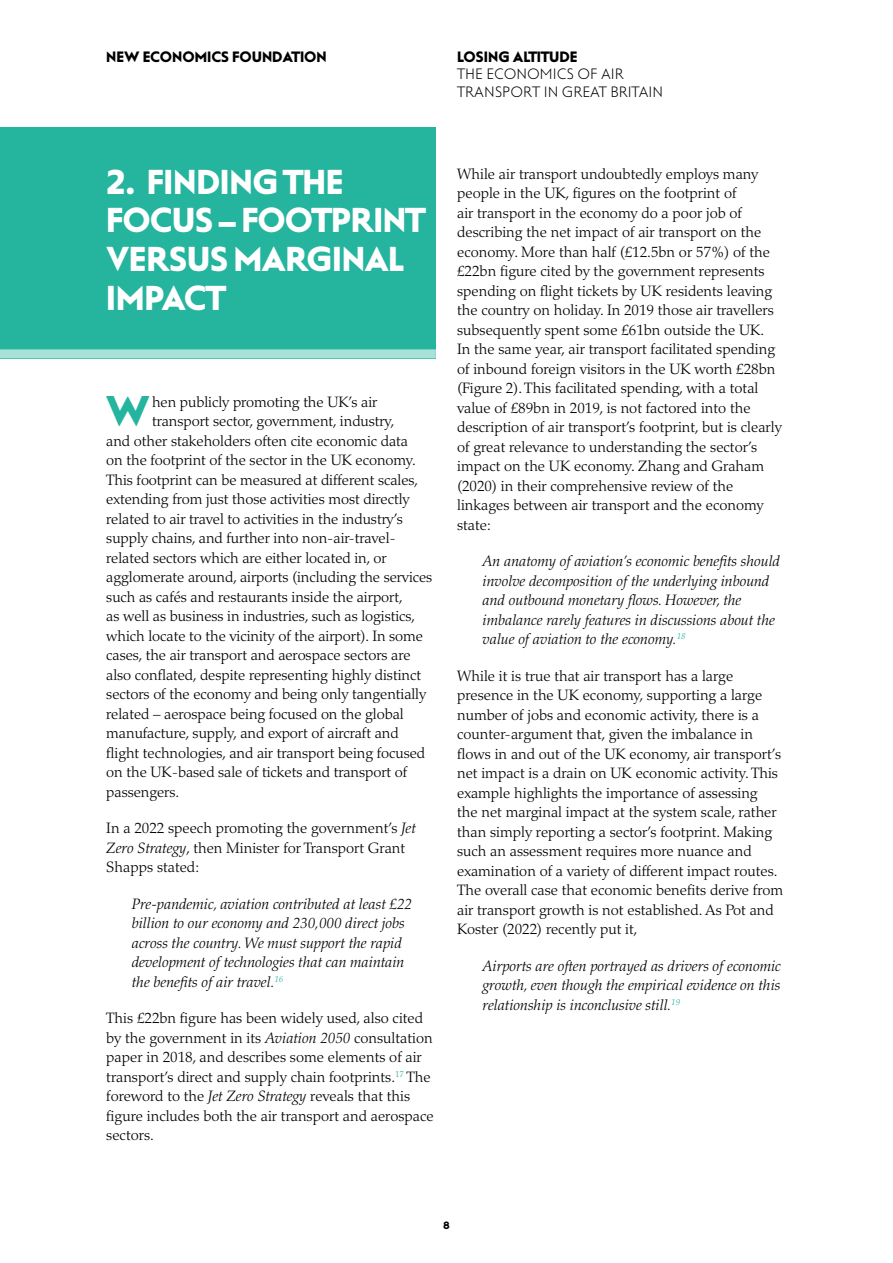
<style>
.page{position:relative;width:893px;height:1263px;background:#fff}
.page>*{position:absolute;margin:0;border:0;box-sizing:border-box;transform-origin:0 0}
.BODY-_drop_cap{font:42.9px "Steagal Bo";color:#25b49e}
.Newchapter_top{font:34.5px/39px "Steagal Bo";letter-spacing:-.005em;color:#fff}
.BODY{font:300 15px/19.5px "Palatino LT Std";color:#000}
.BODY-_drop_cap-2{font:300 15px "Palatino LT Std";letter-spacing:-.005em;color:#000}
.INDENT_-_6pt{font:italic 300 15px/19.5px "Palatino LT Std";color:#000}
.t1{font:15px/17.2px "Steagal Li";color:#000}
.t2{font:15px "Steagal Bo";color:#000}
.t3{font:10.5px "Steagal Bo";color:#000}
.s1{font-style:italic}
</style>
<div class="page">
<div style="left:0;top:127px;width:436px;height:231px;background:#25b49e"></div>
<div style="left:0;top:349px;width:436px;height:9px;background:#a8e1d8"></div>
<p class="t2" style="left:106px;top:48px;width:222px">NEW ECONOMICS FOUNDATION</p>
<p class="t2" style="left:457px;top:48px;width:122px">LOSING ALTITUDE</p>
<p class="t1" style="left:457px;top:66px;width:207px">THE ECONOMICS OF AIR<br>TRANSPORT IN GREAT BRITAIN</p>
<p class="Newchapter_top" style="left:106px;top:162px;width:320px">2. FINDING THE<br>FOCUS – FOOTPRINT<br>VERSUS MARGINAL<br>IMPACT</p>
<p class="BODY-_drop_cap" style="left:106px;top:387px;width:46px">W</p>
<p class="BODY-_drop_cap-2" style="left:152px;top:393px;width:227px">hen publicly promoting the UK’s air</p>
<p class="BODY-_drop_cap-2" style="left:152px;top:412px;width:244px">transport sector, government, industry,</p>
<p class="BODY-_drop_cap-2" style="left:106px;top:432px;width:303px">and other stakeholders often cite economic data</p>
<p class="BODY-_drop_cap-2" style="left:106px;top:451px;width:311px">on the footprint of the sector in the UK economy.</p>
<p class="BODY-_drop_cap-2" style="left:106px;top:471px;width:313px">This footprint can be measured at different scales,</p>
<p class="BODY-_drop_cap-2" style="left:106px;top:490px;width:305px">extending from just those activities most directly</p>
<p class="BODY-_drop_cap-2" style="left:106px;top:510px;width:298px">related to air travel to activities in the industry’s</p>
<p class="BODY-_drop_cap-2" style="left:106px;top:529px;width:291px">supply chains, and further into non-air-travel-</p>
<p class="BODY-_drop_cap-2" style="left:106px;top:549px;width:282px">related sectors which are either located in, or</p>
<p class="BODY-_drop_cap-2" style="left:106px;top:568px;width:328px">agglomerate around, airports (including the services</p>
<p class="BODY-_drop_cap-2" style="left:106px;top:588px;width:298px">such as cafés and restaurants inside the airport,</p>
<p class="BODY-_drop_cap-2" style="left:106px;top:607px;width:311px">as well as business in industries, such as logistics,</p>
<p class="BODY-_drop_cap-2" style="left:106px;top:627px;width:318px">which locate to the vicinity of the airport). In some</p>
<p class="BODY-_drop_cap-2" style="left:106px;top:646px;width:306px">cases, the air transport and aerospace sectors are</p>
<p class="BODY-_drop_cap-2" style="left:106px;top:666px;width:316px">also conflated, despite representing highly distinct</p>
<p class="BODY-_drop_cap-2" style="left:106px;top:685px;width:321px">sectors of the economy and being only tangentially</p>
<p class="BODY-_drop_cap-2" style="left:106px;top:705px;width:299px">related – aerospace being focused on the global</p>
<p class="BODY-_drop_cap-2" style="left:106px;top:724px;width:294px">manufacture, supply, and export of aircraft and</p>
<p class="BODY-_drop_cap-2" style="left:106px;top:744px;width:320px">flight technologies, and air transport being focused</p>
<p class="BODY-_drop_cap-2" style="left:106px;top:763px;width:302px">on the UK-based sale of tickets and transport of</p>
<p class="BODY-_drop_cap-2" style="left:106px;top:783px;width:74px">passengers.</p>
<p class="BODY" style="left:106px;top:818px;width:311px">In a 2022 speech promoting the government’s <span class="s1">Jet<br>Zero Strategy</span>, then Minister for Transport Grant<br>Shapps stated:</p>
<p class="INDENT_-_6pt" style="left:132px;top:894px;width:282px">Pre-pandemic, aviation contributed at least £22 billion to our economy and 230,000 direct jobs across the country. We must support the rapid development of technologies that can maintain the benefits of air travel.<sup>16</sup></p>
<p class="BODY" style="left:106px;top:1008px;width:329px">This £22bn figure has been widely used, also cited by the government in its <span class="s1">Aviation 2050</span> consultation paper in 2018, and describes some elements of air transport’s direct and supply chain footprints.<sup>17</sup> The foreword to the <span class="s1">Jet Zero Strategy</span> reveals that this figure includes both the air transport and aerospace sectors.</p>
<p class="BODY" style="left:457px;top:164px;width:326px">While air transport undoubtedly employs many people in the UK, figures on the footprint of<br>air transport in the economy do a poor job of describing the net impact of air transport on the economy. More than half (£12.5bn or 57%) of the £22bn figure cited by the government represents spending on flight tickets by UK residents leaving the country on holiday. In 2019 those air travellers subsequently spent some £61bn outside the UK.<br>In the same year, air transport facilitated spending of inbound foreign visitors in the UK worth £28bn (Figure 2). This facilitated spending, with a total value of £89bn in 2019, is not factored into the description of air transport’s footprint, but is clearly of great relevance to understanding the sector’s impact on the UK economy. Zhang and Graham (2020) in their comprehensive review of the linkages between air transport and the economy state:</p>
<p class="INDENT_-_6pt" style="left:483px;top:552px;width:299px">An anatomy of aviation’s economic benefits should involve decomposition of the underlying inbound and outbound monetary flows. However, the imbalance rarely features in discussions about the value of aviation to the economy.<sup>18</sup></p>
<p class="BODY" style="left:457px;top:666px;width:328px">While it is true that air transport has a large presence in the UK economy, supporting a large number of jobs and economic activity, there is a counter-argument that, given the imbalance in flows in and out of the UK economy, air transport’s net impact is a drain on UK economic activity. This example highlights the importance of assessing<br>the net marginal impact at the system scale, rather than simply reporting a sector’s footprint. Making such an assessment requires more nuance and examination of a variety of different impact routes.<br>The overall case that economic benefits derive from air transport growth is not established. As Pot and Koster (2022) recently put it,</p>
<p class="INDENT_-_6pt" style="left:483px;top:956px;width:300px;text-align:justify">Airports are often portrayed as drivers of economic growth, even though the empirical evidence on this relationship is inconclusive still.<sup>19</sup></p>
<p class="t3" style="left:443px;top:1219px;width:8px">8</p>
</div>
